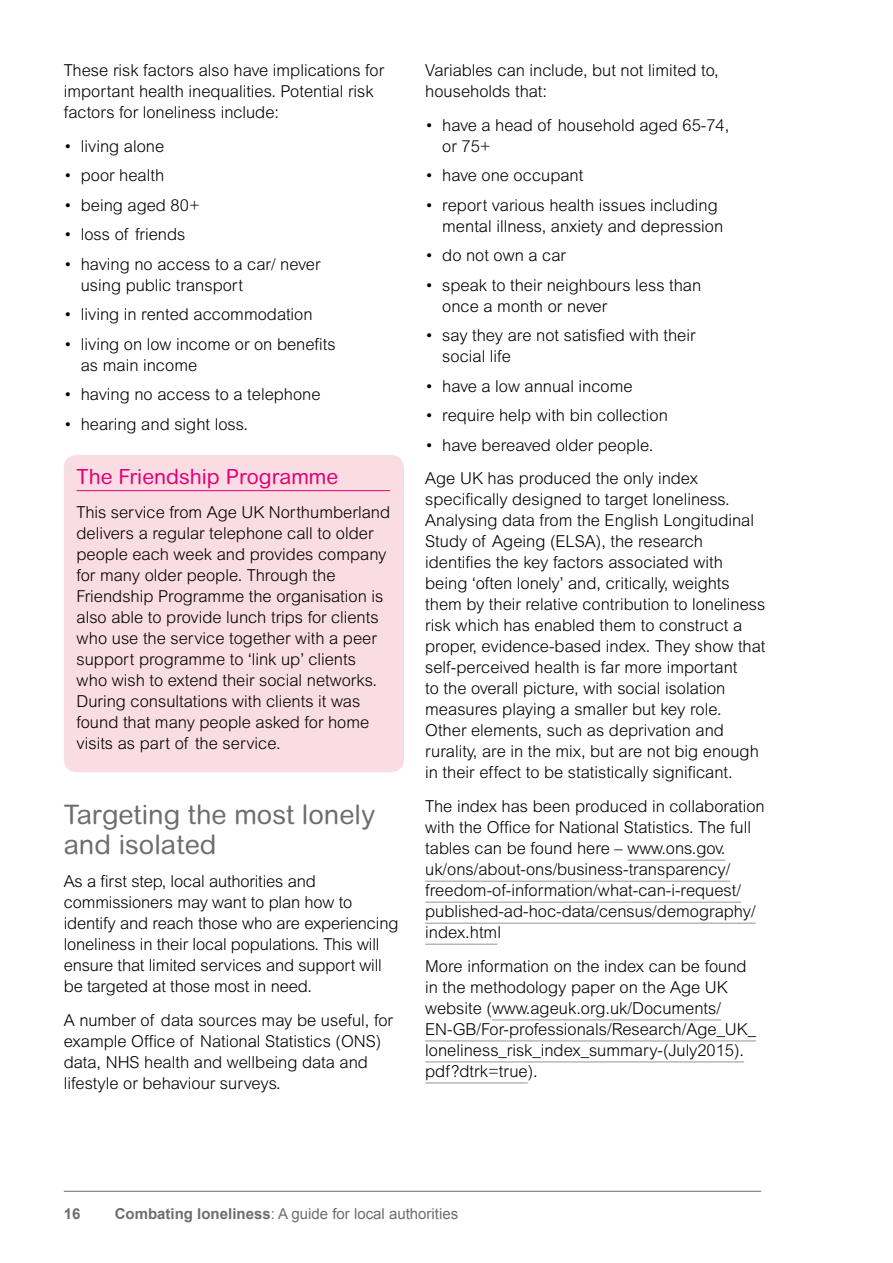
<style>
.page{position:relative;width:893px;height:1263px;background:#fff}
.page>*{position:absolute;margin:0;border:0;box-sizing:border-box;transform-origin:0 0}
.t1{font:27px/30px "Arial Rounded MT";color:#6d6e71}
.t2{font:21px "Arial Rounded MT";color:#e20177}
.t3{font:300 16.5px/21px "Arial MT Std";color:#000}
.t4{font:15px "Arial";color:#6d6e71}
.t5{font:700 15px "Arial";color:#6d6e71}
.s1{font-weight:700}
</style>
<div class="page">
<hr style="left:64px;top:1191px;width:697px;height:1px;background:#6d6e71">
<hr style="left:627px;top:860px;width:98px;height:1px;background:#939598">
<hr style="left:425px;top:881px;width:305px;height:1px;background:#939598">
<hr style="left:425px;top:902px;width:316px;height:1px;background:#939598">
<hr style="left:425px;top:923px;width:331px;height:1px;background:#939598">
<hr style="left:425px;top:944px;width:72px;height:1px;background:#939598">
<hr style="left:492px;top:1019px;width:229px;height:1px;background:#939598">
<hr style="left:425px;top:1040px;width:331px;height:1px;background:#939598">
<hr style="left:425px;top:1061px;width:319px;height:1px;background:#939598">
<hr style="left:425px;top:1082px;width:103px;height:1px;background:#939598">
<div style="left:64px;top:455px;width:340px;height:317px;background:#fadce3;border-radius:13px"></div>
<hr style="left:77px;top:490px;width:313px;height:1px;background:#e20177">
<p class="t3" style="left:64px;top:59px;width:322px">These risk factors also have implications for important health inequalities. Potential risk factors for loneliness include:</p>
<p class="t3" style="left:64px;top:135px;width:102px">• living alone</p>
<p class="t3" style="left:64px;top:165px;width:102px">• poor health</p>
<p class="t3" style="left:64px;top:194px;width:138px">• being aged 80+</p>
<p class="t3" style="left:64px;top:224px;width:123px">• loss of friends</p>
<p class="t3" style="left:81px;top:253px;width:241px;text-indent:-17px">• having no access to a car/ never using public transport</p>
<p class="t3" style="left:64px;top:304px;width:250px">• living in rented accommodation</p>
<p class="t3" style="left:81px;top:333px;width:256px;text-indent:-17px">• living on low income or on benefits as main income</p>
<p class="t3" style="left:64px;top:384px;width:258px">• having no access to a telephone</p>
<p class="t3" style="left:64px;top:413px;width:186px">• hearing and sight loss.</p>
<p class="t2" style="left:77px;top:464px;width:263px">The Friendship Programme</p>
<p class="t3" style="left:77px;top:501px;width:315px">This service from Age UK Northumberland delivers a regular telephone call to older people each week and provides company for many older people. Through the Friendship Programme the organisation is also able to provide lunch trips for clients who use the service together with a peer support programme to ‘link up’ clients who wish to extend their social networks.<br>During consultations with clients it was found that many people asked for home visits as part of the service.</p>
<h1 class="t1" style="left:64px;top:799px;width:313px">Targeting the most lonely and isolated</h1>
<p class="t3" style="left:64px;top:871px;width:336px">As a first step, local authorities and commissioners may want to plan how to identify and reach those who are experiencing loneliness in their local populations. This will ensure that limited services and support will be targeted at those most in need.</p>
<p class="t3" style="left:64px;top:1010px;width:331px">A number of data sources may be useful, for example Office of National Statistics (ONS) data, NHS health and wellbeing data and lifestyle or behaviour surveys.</p>
<p class="t3" style="left:425px;top:59px;width:295px">Variables can include, but not limited to, households that:</p>
<p class="t3" style="left:442px;top:114px;width:289px;text-indent:-17px">• have a head of household aged 65-74, or 75+</p>
<p class="t3" style="left:425px;top:165px;width:160px">• have one occupant</p>
<p class="t3" style="left:442px;top:194px;width:283px;text-indent:-17px">• report various health issues including mental illness, anxiety and depression</p>
<p class="t3" style="left:425px;top:245px;width:142px">• do not own a car</p>
<p class="t3" style="left:442px;top:274px;width:261px;text-indent:-17px">• speak to their neighbours less than once a month or never</p>
<p class="t3" style="left:442px;top:325px;width:255px;text-indent:-17px">• say they are not satisfied with their social life</p>
<p class="t3" style="left:425px;top:375px;width:209px">• have a low annual income</p>
<p class="t3" style="left:425px;top:405px;width:244px">• require help with bin collection</p>
<p class="t3" style="left:425px;top:428px;width:274px;line-height:33.8px">• have bereaved older people.<br>Age UK has produced the only index</p>
<p class="t3" style="left:425px;top:489px;width:342px">specifically designed to target loneliness.<br>Analysing data from the English Longitudinal Study of Ageing (ELSA), the research identifies the key factors associated with being ‘often lonely’ and, critically, weights them by their relative contribution to loneliness risk which has enabled them to construct a proper, evidence-based index. They show that self-perceived health is far more important<br>to the overall picture, with social isolation measures playing a smaller but key role.<br>Other elements, such as deprivation and rurality, are in the mix, but are not big enough in their effect to be statistically significant.</p>
<p class="t3" style="left:425px;top:796px;width:341px">The index has been produced in collaboration with the Office for National Statistics. The full tables can be found here – www.ons.gov. uk/ons/about-ons/business-transparency/ freedom-of-information/what-can-i-request/ published-ad-hoc-data/census/demography/ index.html</p>
<p class="t3" style="left:425px;top:956px;width:332px">More information on the index can be found in the methodology paper on the Age UK website (www.ageuk.org.uk/Documents/ EN-GB/For-professionals/Research/Age_UK_ loneliness_risk_index_summary-(July2015). pdf?dtrk=true).</p>
<p class="t5" style="left:64px;top:1203px;width:18px">16</p>
<p class="t4" style="left:115px;top:1203px;width:345px"><span class="s1">Combating loneliness</span>: A guide for local authorities</p>
</div>
